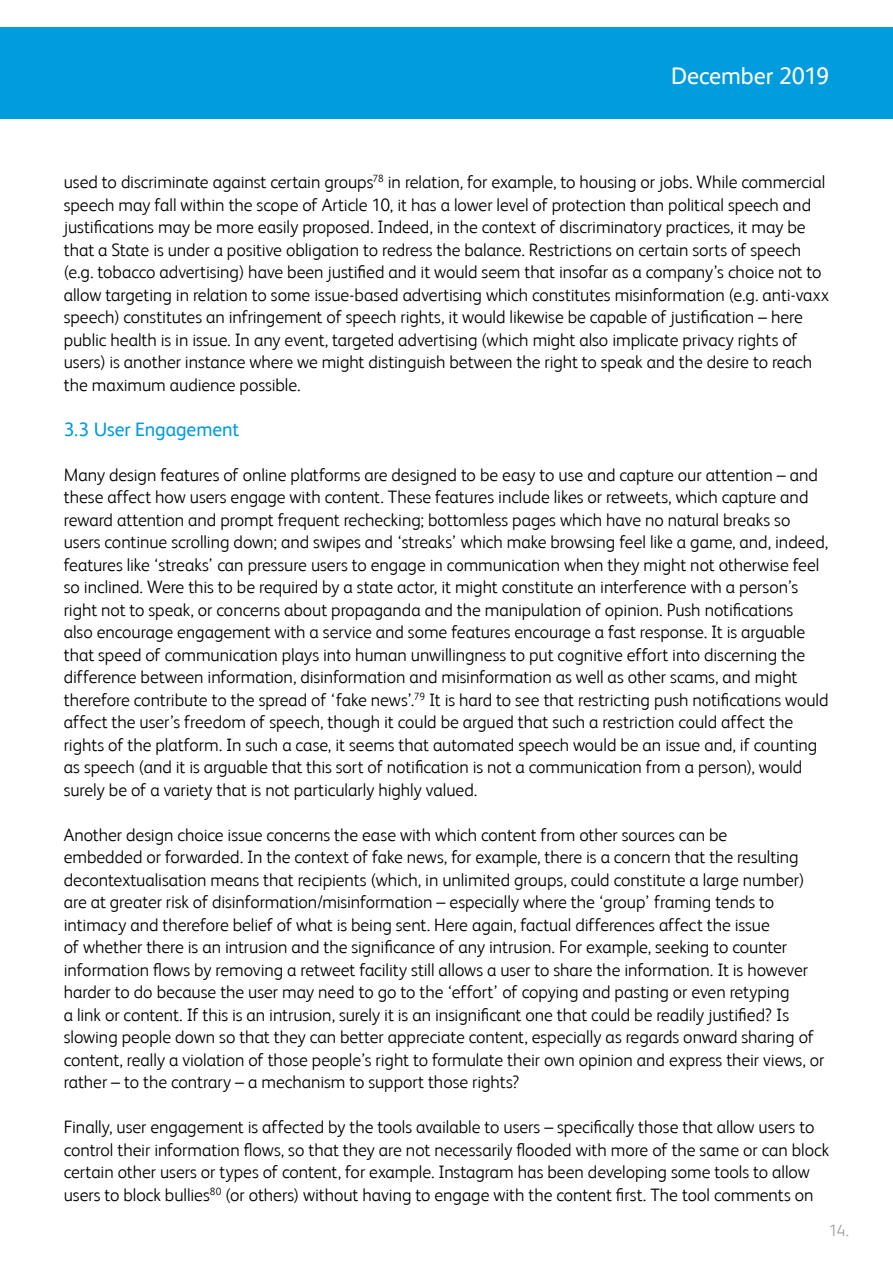
<style>
.page{position:relative;width:893px;height:1263px;background:#fff}
.page>*{position:absolute;margin:0;border:0;box-sizing:border-box;transform-origin:0 0}
.t1{font:24px "FS Albert";letter-spacing:-.005em;color:#fff}
.t2{font:19.5px "FS Albert";letter-spacing:-.005em;color:#009cde}
.t3{font:300 18px/22.5px "FS Albert";letter-spacing:-.005em;color:#000}
.t4{font:300 16.5px "FS Albert";color:#9d9d9c}
</style>
<div class="page">
<div style="left:0;top:27px;width:893px;height:92px;background:#009cde"></div>
<h1 class="t1" style="left:671px;top:62px;width:160px">December 2019</h1>
<p class="t3" style="left:64px;top:171px;width:767px">used to discriminate against certain groups<sup>78</sup> in relation, for example, to housing or jobs. While commercial speech may fall within the scope of Article 10, it has a lower level of protection than political speech and justifications may be more easily proposed. Indeed, in the context of discriminatory practices, it may be that a State is under a positive obligation to redress the balance. Restrictions on certain sorts of speech (e.g. tobacco advertising) have been justified and it would seem that insofar as a company’s choice not to allow targeting in relation to some issue-based advertising which constitutes misinformation (e.g. anti-vaxx speech) constitutes an infringement of speech rights, it would likewise be capable of justification – here public health is in issue. In any event, targeted advertising (which might also implicate privacy rights of users) is another instance where we might distinguish between the right to speak and the desire to reach the maximum audience possible.</p>
<p class="t2" style="left:64px;top:418px;width:177px">3.3 User Engagement</p>
<p class="t3" style="left:64px;top:463px;width:766px">Many design features of online platforms are designed to be easy to use and capture our attention – and these affect how users engage with content. These features include likes or retweets, which capture and reward attention and prompt frequent rechecking; bottomless pages which have no natural breaks so users continue scrolling down; and swipes and ‘streaks’ which make browsing feel like a game, and, indeed, features like ‘streaks’ can pressure users to engage in communication when they might not otherwise feel so inclined. Were this to be required by a state actor, it might constitute an interference with a person’s right not to speak, or concerns about propaganda and the manipulation of opinion. Push notifications<br>also encourage engagement with a service and some features encourage a fast response. It is arguable that speed of communication plays into human unwillingness to put cognitive effort into discerning the difference between information, disinformation and misinformation as well as other scams, and might therefore contribute to the spread of ‘fake news’.<sup>79</sup> It is hard to see that restricting push notifications would affect the user’s freedom of speech, though it could be argued that such a restriction could affect the rights of the platform. In such a case, it seems that automated speech would be an issue and, if counting as speech (and it is arguable that this sort of notification is not a communication from a person), would surely be of a variety that is not particularly highly valued.</p>
<p class="t3" style="left:64px;top:823px;width:762px">Another design choice issue concerns the ease with which content from other sources can be<br>embedded or forwarded. In the context of fake news, for example, there is a concern that the resulting decontextualisation means that recipients (which, in unlimited groups, could constitute a large number) are at greater risk of disinformation/misinformation – especially where the ‘group’ framing tends to intimacy and therefore belief of what is being sent. Here again, factual differences affect the issue<br>of whether there is an intrusion and the significance of any intrusion. For example, seeking to counter information flows by removing a retweet facility still allows a user to share the information. It is however harder to do because the user may need to go to the ‘effort’ of copying and pasting or even retyping<br>a link or content. If this is an intrusion, surely it is an insignificant one that could be readily justified? Is slowing people down so that they can better appreciate content, especially as regards onward sharing of content, really a violation of those people’s right to formulate their own opinion and express their views, or rather – to the contrary – a mechanism to support those rights?</p>
<p class="t3" style="left:64px;top:1116px;width:767px">Finally, user engagement is affected by the tools available to users – specifically those that allow users to control their information flows, so that they are not necessarily flooded with more of the same or can block certain other users or types of content, for example. Instagram has been developing some tools to allow users to block bullies<sup>80</sup> (or others) without having to engage with the content first. The tool comments on</p>
<p class="t4" style="left:829px;top:1220px;width:22px">14.</p>
</div>
